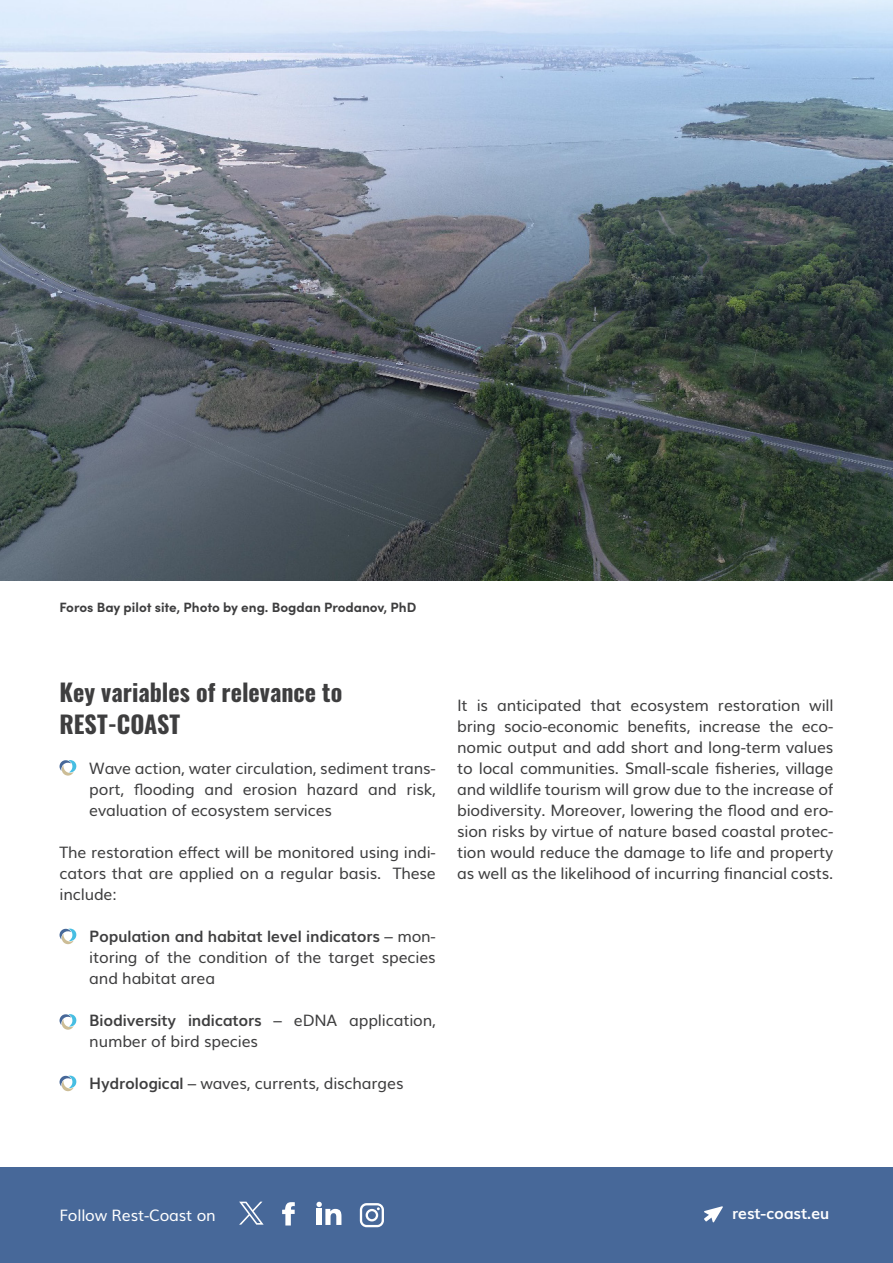
<style>
.page{position:relative;width:893px;height:1263px;background:#fff}
.page>*{position:absolute;margin:0;border:0;box-sizing:border-box;transform-origin:0 0}
.t1{font:700 24px/31.5px "Oswald";color:#3e3e3f}
.body{font:15.75px/21px "Muli";letter-spacing:-.01em;color:#3e3e3f;text-align:justify}
.body-2{font:15.75px "Muli";letter-spacing:-.01em;color:#fff}
.body-3{font:700 15.75px "Muli";letter-spacing:-.01em;color:#fff}
.t2{font:700 13.5px "Sofia Pro";color:#3e3e3f}
.s1{font-weight:700}
</style>
<div class="page">
<img style="left:0;top:0;width:893px;height:580px">
<svg style="left:59px;top:760px;width:17px;height:16px"></svg>
<svg style="left:59px;top:928px;width:17px;height:16px"></svg>
<svg style="left:59px;top:1014px;width:17px;height:16px"></svg>
<svg style="left:59px;top:1075px;width:17px;height:16px"></svg>
<div style="left:0;top:1167px;width:893px;height:96px;background:#476899"></div>
<svg style="left:704px;top:1206px;width:19px;height:16px"></svg>
<svg style="left:282px;top:1202px;width:13px;height:23px"></svg>
<svg style="left:316px;top:1202px;width:25px;height:23px"></svg>
<svg style="left:360px;top:1203px;width:24px;height:24px"></svg>
<svg style="left:239px;top:1202px;width:24px;height:22px"></svg>
<p class="t2" style="left:60px;top:597px;width:358px">Foros Bay pilot site, Photo by eng. Bogdan Prodanov, PhD</p>
<p class="t1" style="left:60px;top:674px;width:284px">Key variables of relevance to<br>REST-COAST</p>
<p class="body" style="left:89px;top:756px;width:348px">Wave action, water circulation, sediment trans&shy;port, flooding and erosion hazard and risk, evaluation of ecosystem services</p>
<p class="body" style="left:60px;top:840px;width:378px">The restoration effect will be monitored using indi&shy;cators that are applied on a regular basis. These include:</p>
<p class="body" style="left:89px;top:924px;width:348px"><span class="s1">Population and habitat level indicators</span> – mon&shy;itoring of the condition of the target species and habitat area</p>
<p class="body" style="left:89px;top:1008px;width:348px"><span class="s1">Biodiversity indicators</span> – eDNA application, number of bird species</p>
<p class="body" style="left:89px;top:1071px;width:316px"><span class="s1">Hydrological</span> – waves, currents, discharges</p>
<p class="body" style="left:457px;top:693px;width:378px">It is anticipated that ecosystem restoration will bring socio-economic benefits, increase the eco&shy;nomic output and add short and long-term values to local communities. Small-scale fisheries, village and wildlife tourism will grow due to the increase of biodiversity. Moreover, lowering the flood and ero&shy;sion risks by virtue of nature based coastal protec&shy;tion would reduce the damage to life and property as well as the likelihood of incurring financial costs.</p>
<p class="body-2" style="left:60px;top:1202px;width:158px">Follow Rest-Coast on</p>
<p class="body-3" style="left:732px;top:1200px;width:99px">rest-coast.eu</p>
</div>
